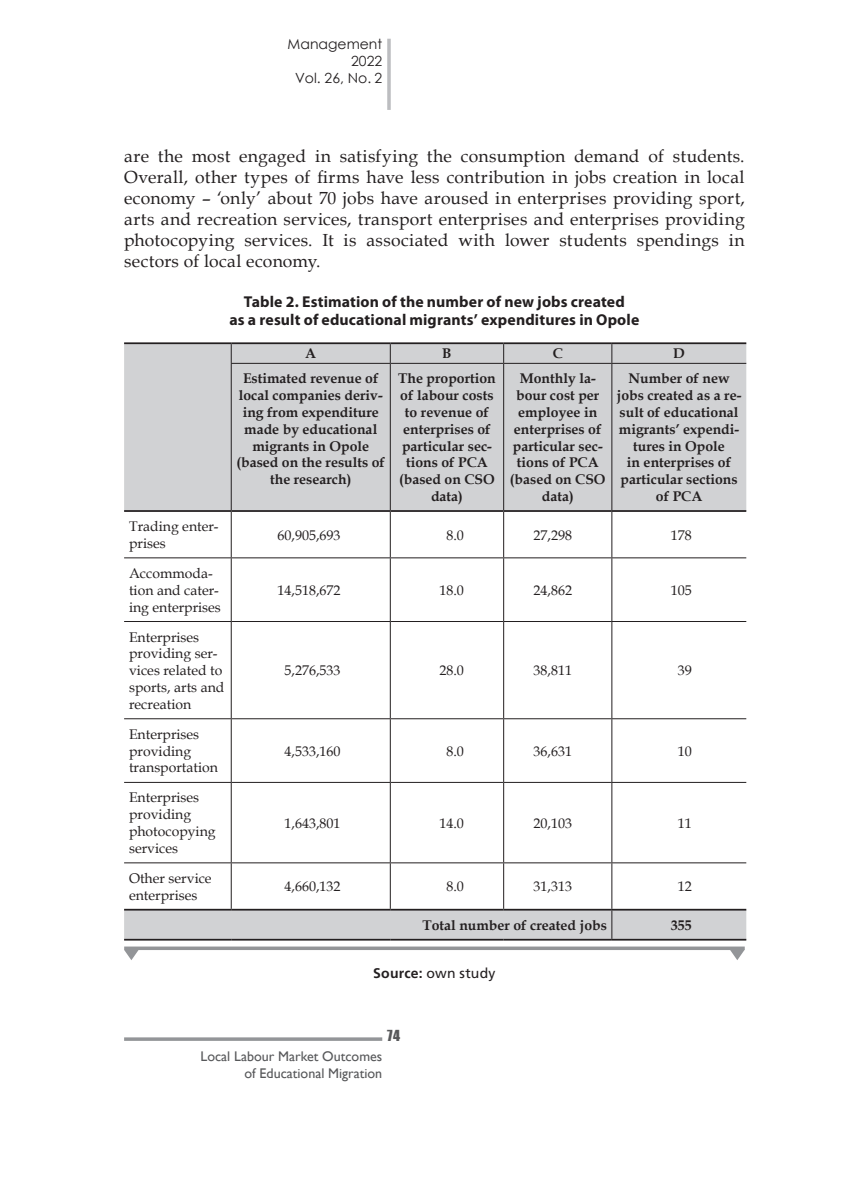
<style>
.page{position:relative;width:844px;height:1191px;background:#fff}
.page>*{position:absolute;margin:0;border:0;box-sizing:border-box;transform-origin:0 0}
.t1{font:17.5px/21px "Book Antiqua";letter-spacing:.015em;color:#231f20;text-align:justify}
.t2{font:700 15.75px/18.9px "Myriad Pro";letter-spacing:.01em;color:#231f20;text-align:center}
.t3{font:700 14px/16.8px "Book Antiqua";color:#231f20;text-align:center}
.t4{font:14px/16.8px "Book Antiqua";color:#231f20}
.t5{font:14px/16.8px "Gill Sans";color:#57585a;text-align:right}
.t6{font:14px/16.8px "Century Gothic";color:#231f20;text-align:right}
.t7{font:14px "Frutiger LT Pro";letter-spacing:.02em;color:#231f20}
.t8{font:14px "Impact";color:#57585a}
.s1{font-weight:700}
</style>
<div class="page">
<hr style="left:124px;top:1037px;width:258px;height:3px;background:#939598">
<hr style="left:387px;top:39px;width:3px;height:71px;background:#bcbdc0">
<svg style="left:124px;top:344px;width:622px;height:594px"></svg>
<hr style="left:231px;top:363px;width:159px;height:1px;background:#231f20">
<hr style="left:390px;top:363px;width:113px;height:1px;background:#231f20">
<hr style="left:503px;top:363px;width:108px;height:1px;background:#231f20">
<hr style="left:611px;top:363px;width:135px;height:1px;background:#231f20">
<hr style="left:124px;top:557px;width:107px;height:1px;background:#231f20">
<hr style="left:231px;top:557px;width:159px;height:1px;background:#231f20">
<hr style="left:390px;top:557px;width:113px;height:1px;background:#231f20">
<hr style="left:503px;top:557px;width:108px;height:1px;background:#231f20">
<hr style="left:611px;top:557px;width:135px;height:1px;background:#231f20">
<hr style="left:124px;top:621px;width:107px;height:1px;background:#231f20">
<hr style="left:231px;top:621px;width:159px;height:1px;background:#231f20">
<hr style="left:390px;top:621px;width:113px;height:1px;background:#231f20">
<hr style="left:503px;top:621px;width:108px;height:1px;background:#231f20">
<hr style="left:611px;top:621px;width:135px;height:1px;background:#231f20">
<hr style="left:124px;top:782px;width:107px;height:1px;background:#231f20">
<hr style="left:231px;top:782px;width:159px;height:1px;background:#231f20">
<hr style="left:390px;top:782px;width:113px;height:1px;background:#231f20">
<hr style="left:503px;top:782px;width:108px;height:1px;background:#231f20">
<hr style="left:611px;top:782px;width:135px;height:1px;background:#231f20">
<hr style="left:124px;top:862px;width:107px;height:1px;background:#231f20">
<hr style="left:231px;top:862px;width:159px;height:1px;background:#231f20">
<hr style="left:390px;top:862px;width:113px;height:1px;background:#231f20">
<hr style="left:503px;top:862px;width:108px;height:1px;background:#231f20">
<hr style="left:611px;top:862px;width:135px;height:1px;background:#231f20">
<svg style="left:231px;top:344px;width:1px;height:19px"></svg>
<svg style="left:390px;top:344px;width:1px;height:19px"></svg>
<svg style="left:503px;top:344px;width:1px;height:19px"></svg>
<svg style="left:611px;top:344px;width:1px;height:19px"></svg>
<hr style="left:231px;top:364px;width:1px;height:146px;background:#231f20">
<hr style="left:390px;top:364px;width:1px;height:146px;background:#231f20">
<hr style="left:503px;top:364px;width:1px;height:146px;background:#231f20">
<hr style="left:611px;top:364px;width:1px;height:146px;background:#231f20">
<hr style="left:231px;top:512px;width:1px;height:45px;background:#231f20">
<hr style="left:390px;top:512px;width:1px;height:45px;background:#231f20">
<hr style="left:503px;top:512px;width:1px;height:45px;background:#231f20">
<hr style="left:611px;top:512px;width:1px;height:45px;background:#231f20">
<hr style="left:231px;top:558px;width:1px;height:63px;background:#231f20">
<hr style="left:390px;top:558px;width:1px;height:63px;background:#231f20">
<hr style="left:503px;top:558px;width:1px;height:63px;background:#231f20">
<hr style="left:611px;top:558px;width:1px;height:63px;background:#231f20">
<hr style="left:231px;top:622px;width:1px;height:96px;background:#231f20">
<hr style="left:390px;top:622px;width:1px;height:96px;background:#231f20">
<hr style="left:503px;top:622px;width:1px;height:96px;background:#231f20">
<hr style="left:611px;top:622px;width:1px;height:96px;background:#231f20">
<hr style="left:231px;top:719px;width:1px;height:63px;background:#231f20">
<hr style="left:390px;top:719px;width:1px;height:63px;background:#231f20">
<hr style="left:503px;top:719px;width:1px;height:63px;background:#231f20">
<hr style="left:611px;top:719px;width:1px;height:63px;background:#231f20">
<hr style="left:231px;top:783px;width:1px;height:79px;background:#231f20">
<hr style="left:390px;top:783px;width:1px;height:79px;background:#231f20">
<hr style="left:503px;top:783px;width:1px;height:79px;background:#231f20">
<hr style="left:611px;top:783px;width:1px;height:79px;background:#231f20">
<hr style="left:231px;top:863px;width:1px;height:45px;background:#231f20">
<hr style="left:390px;top:863px;width:1px;height:45px;background:#231f20">
<hr style="left:503px;top:863px;width:1px;height:45px;background:#231f20">
<hr style="left:611px;top:863px;width:1px;height:45px;background:#231f20">
<svg style="left:611px;top:910px;width:1px;height:28px"></svg>
<hr style="left:124px;top:342px;width:107px;height:2px;background:#231f20">
<hr style="left:124px;top:510px;width:107px;height:2px;background:#231f20">
<hr style="left:231px;top:342px;width:159px;height:2px;background:#231f20">
<hr style="left:390px;top:342px;width:113px;height:2px;background:#231f20">
<hr style="left:503px;top:342px;width:108px;height:2px;background:#231f20">
<hr style="left:611px;top:342px;width:135px;height:2px;background:#231f20">
<hr style="left:231px;top:510px;width:159px;height:2px;background:#231f20">
<hr style="left:390px;top:510px;width:113px;height:2px;background:#231f20">
<hr style="left:503px;top:510px;width:108px;height:2px;background:#231f20">
<hr style="left:611px;top:510px;width:135px;height:2px;background:#231f20">
<hr style="left:124px;top:908px;width:107px;height:2px;background:#231f20">
<hr style="left:231px;top:908px;width:159px;height:2px;background:#231f20">
<hr style="left:390px;top:908px;width:113px;height:2px;background:#231f20">
<hr style="left:503px;top:908px;width:108px;height:2px;background:#231f20">
<hr style="left:611px;top:908px;width:135px;height:2px;background:#231f20">
<hr style="left:124px;top:938px;width:107px;height:2px;background:#231f20">
<hr style="left:231px;top:938px;width:159px;height:2px;background:#231f20">
<hr style="left:390px;top:938px;width:113px;height:2px;background:#231f20">
<hr style="left:503px;top:938px;width:108px;height:2px;background:#231f20">
<hr style="left:611px;top:938px;width:135px;height:2px;background:#231f20">
<hr style="left:124px;top:718px;width:107px;height:1px;background:#231f20">
<hr style="left:231px;top:718px;width:159px;height:1px;background:#231f20">
<hr style="left:390px;top:718px;width:113px;height:1px;background:#231f20">
<hr style="left:503px;top:718px;width:108px;height:1px;background:#231f20">
<hr style="left:611px;top:718px;width:135px;height:1px;background:#231f20">
<svg style="left:124px;top:946px;width:620px;height:4px;fill:#939598"></svg>
<svg style="left:124px;top:949px;width:15px;height:11px"></svg>
<svg style="left:729px;top:949px;width:15px;height:11px"></svg>
<p class="t6" style="left:287px;top:36px;width:96px">Management<br>2022<br>Vol. 26, No. 2</p>
<p class="t1" style="left:124px;top:145px;width:622px">are the most engaged in satisfying the consumption demand of students.<br>Overall, other types of firms have less contribution in jobs creation in local economy – ‘only’ about 70 jobs have aroused in enterprises providing sport, arts and recreation services, transport enterprises and enterprises providing photocopying services. It is associated with lower students spendings in sectors of local economy.</p>
<p class="t2" style="left:229px;top:291px;width:411px">Table 2. Estimation of the number of new jobs created<br>as a result of educational migrants’ expenditures in Opole</p>
<p class="t3" style="left:305px;top:345px;width:12px">A</p>
<p class="t3" style="left:442px;top:345px;width:11px">B</p>
<p class="t3" style="left:552px;top:345px;width:12px">C</p>
<p class="t3" style="left:673px;top:345px;width:13px">D</p>
<p class="t3" style="left:236px;top:370px;width:150px">Estimated revenue of local companies deriv&shy;ing from expenditure made by educational migrants in Opole (based on the results of the research)</p>
<p class="t3" style="left:398px;top:370px;width:99px">The proportion of labour costs to revenue of enterprises of particular sec&shy;tions of PCA (based on CSO data)</p>
<p class="t3" style="left:509px;top:370px;width:97px">Monthly la&shy;bour cost per employee in enterprises of particular sec&shy;tions of PCA (based on CSO data)</p>
<p class="t3" style="left:616px;top:370px;width:126px">Number of new jobs created as a re&shy;sult of educational migrants’ expendi&shy;tures in Opole<br>in enterprises of particular sections of PCA</p>
<p class="t4" style="left:129px;top:517px;width:91px">Trading enter&shy;prises</p>
<p class="t4" style="left:277px;top:526px;width:64px">60,905,693</p>
<p class="t4" style="left:446px;top:526px;width:19px">8.0</p>
<p class="t4" style="left:533px;top:526px;width:40px">27,298</p>
<p class="t4" style="left:670px;top:526px;width:22px">178</p>
<p class="t4" style="left:129px;top:564px;width:93px">Accommoda&shy;tion and cater&shy;ing enterprises</p>
<p class="t4" style="left:277px;top:581px;width:64px">14,518,672</p>
<p class="t4" style="left:439px;top:581px;width:26px">18.0</p>
<p class="t4" style="left:533px;top:581px;width:40px">24,862</p>
<p class="t4" style="left:670px;top:581px;width:22px">105</p>
<p class="t4" style="left:129px;top:628px;width:97px">Enterprises providing ser&shy;vices related to sports, arts and recreation</p>
<p class="t4" style="left:129px;top:725px;width:90px">Enterprises providing transportation</p>
<p class="t4" style="left:129px;top:789px;width:88px">Enterprises providing photocopying services</p>
<p class="t4" style="left:284px;top:661px;width:57px">5,276,533</p>
<p class="t4" style="left:439px;top:661px;width:26px">28.0</p>
<p class="t4" style="left:533px;top:661px;width:40px">38,811</p>
<p class="t4" style="left:677px;top:661px;width:15px">39</p>
<p class="t4" style="left:284px;top:742px;width:57px">4,533,160</p>
<p class="t4" style="left:446px;top:742px;width:19px">8.0</p>
<p class="t4" style="left:533px;top:742px;width:40px">36,631</p>
<p class="t4" style="left:677px;top:742px;width:15px">10</p>
<p class="t4" style="left:284px;top:814px;width:57px">1,643,801</p>
<p class="t4" style="left:439px;top:814px;width:26px">14.0</p>
<p class="t4" style="left:533px;top:814px;width:40px">20,103</p>
<p class="t4" style="left:677px;top:814px;width:15px">11</p>
<p class="t4" style="left:129px;top:869px;width:84px">Other service enterprises</p>
<p class="t4" style="left:284px;top:878px;width:57px">4,660,132</p>
<p class="t4" style="left:446px;top:878px;width:19px">8.0</p>
<p class="t4" style="left:533px;top:878px;width:40px">31,313</p>
<p class="t4" style="left:677px;top:878px;width:15px">12</p>
<p class="t3" style="left:422px;top:916px;width:186px">Total number of created jobs</p>
<p class="t3" style="left:670px;top:916px;width:22px">355</p>
<p class="t7" style="left:373px;top:965px;width:124px"><span class="s1">Source:</span> own study</p>
<p class="t8" style="left:387px;top:1024px;width:14px">74</p>
<p class="t5" style="left:200px;top:1048px;width:183px">Local Labour Market Outcomes of Educational Migration</p>
</div>
